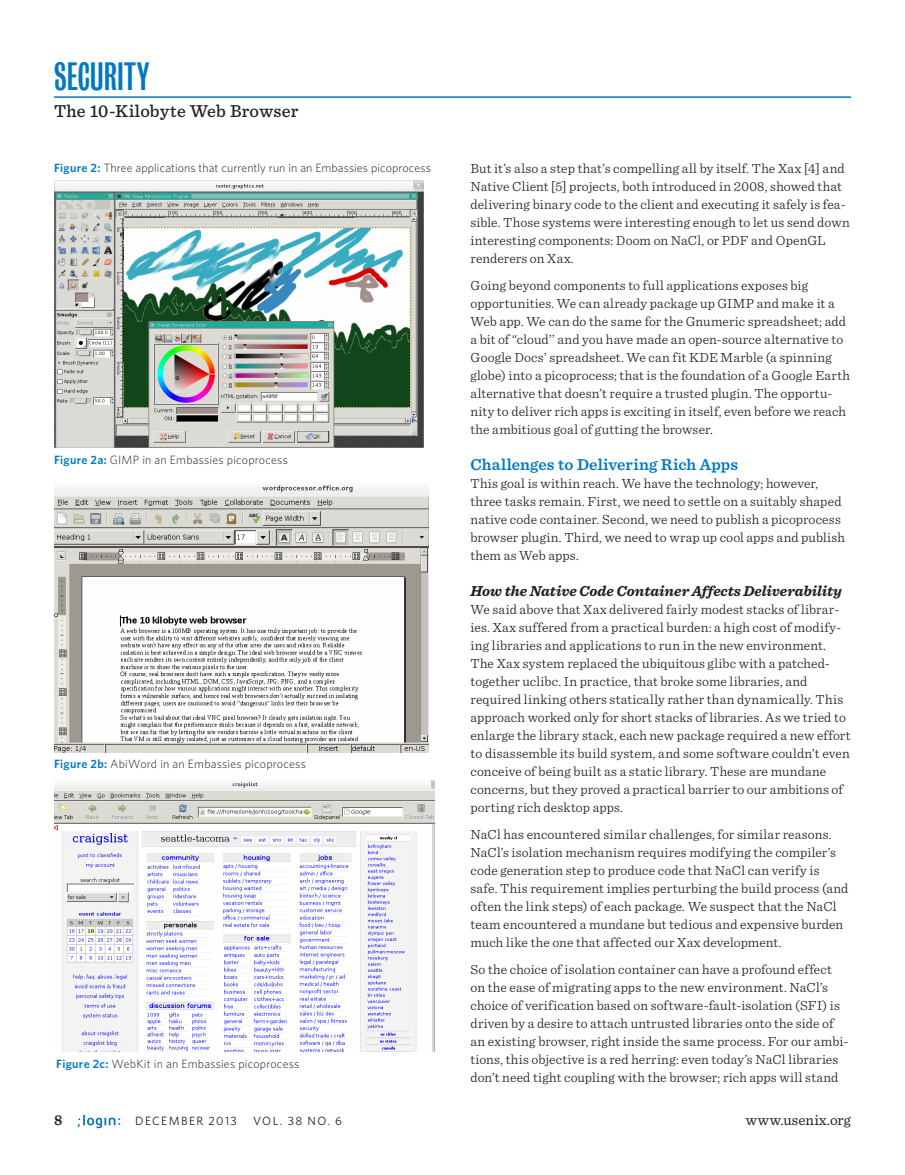
<style>
.page{position:relative;width:905px;height:1175px;background:#fff}
.page>*{position:absolute;margin:0;border:0;box-sizing:border-box;transform-origin:0 0}
.t1{font:36px "Bureau Grotesque One Three";color:#0079c2}
.t2{font:500 18px "Sentinel";letter-spacing:.015em;color:#231f20}
.t3{font:600 16.5px "Sentinel";letter-spacing:.005em;color:#0079c2}
.t4{font:italic 700 15px "Sentinel";letter-spacing:-.005em;color:#231f20}
.t5{font:15px "Sentinel";letter-spacing:.015em;color:#231f20}
.t6{font:600 15px "Sentinel";color:#231f20}
.t7{font:300 13.8px/18px "Sentinel";letter-spacing:.01em;color:#231f20}
.t8{font:300 12px "Whitney";letter-spacing:.015em;color:#231f20}
.t9{font:12px "Whitney";letter-spacing:.115em;color:#231f20}
.s1{font-weight:600;color:#0079c2}
</style>
<div class="page">
<svg style="left:77px;top:1115px;width:43px;height:13px"></svg>
<hr style="left:54px;top:96px;width:796px;height:2px;background:#0079c2">
<img style="left:54px;top:181px;width:369px;height:267px">
<img style="left:54px;top:485px;width:374px;height:267px">
<img style="left:54px;top:780px;width:380px;height:271px">
<h1 class="t1" style="left:54px;top:57px;width:97px">SECurity</h1>
<h2 class="t2" style="left:54px;top:98px;width:246px">The 10-Kilobyte Web Browser</h2>
<p class="t8" style="left:54px;top:159px;width:378px"><span class="s1">Figure 2:</span> Three applications that currently run in an Embassies picoprocess</p>
<p class="t8" style="left:54px;top:452px;width:235px"><span class="s1">Figure 2a:</span> GIMP in an Embassies picoprocess</p>
<p class="t8" style="left:54px;top:755px;width:253px"><span class="s1">Figure 2b:</span> AbiWord in an Embassies picoprocess</p>
<p class="t8" style="left:56px;top:1055px;width:245px"><span class="s1">Figure 2c:</span> WebKit in an Embassies picoprocess</p>
<p class="t7" style="left:470px;top:159px;width:381px">But it’s also a step that’s compelling all by itself. The Xax [4] and Native Client [5] projects, both introduced in 2008, showed that delivering binary code to the client and executing it safely is fea&shy;sible. Those systems were interesting enough to let us send down interesting components: Doom on NaCl, or PDF and OpenGL renderers on Xax.</p>
<p class="t7" style="left:470px;top:276px;width:381px">Going beyond components to full applications exposes big opportunities. We can already package up GIMP and make it a Web app. We can do the same for the Gnumeric spreadsheet; add a bit of “cloud’’ and you have made an open-source alternative to Google Docs’ spreadsheet. We can fit KDE Marble (a spinning globe) into a picoprocess; that is the foundation of a Google Earth alternative that doesn’t require a trusted plugin. The opportu&shy;nity to deliver rich apps is exciting in itself, even before we reach the ambitious goal of gutting the browser.</p>
<p class="t3" style="left:470px;top:452px;width:269px">Challenges to Delivering Rich Apps</p>
<p class="t7" style="left:470px;top:474px;width:376px">This goal is within reach. We have the technology; however, three tasks remain. First, we need to settle on a suitably shaped native code container. Second, we need to publish a picoprocess browser plugin. Third, we need to wrap up cool apps and publish them as Web apps.</p>
<p class="t4" style="left:470px;top:579px;width:373px">How the Native Code Container Affects Deliverability</p>
<p class="t7" style="left:470px;top:600px;width:381px">We said above that Xax delivered fairly modest stacks of librar&shy;ies. Xax suffered from a practical burden: a high cost of modify&shy;ing libraries and applications to run in the new environment.<br>The Xax system replaced the ubiquitous glibc with a patched&shy;together uclibc. In practice, that broke some libraries, and required linking others statically rather than dynamically. This approach worked only for short stacks of libraries. As we tried to enlarge the library stack, each new package required a new effort to disassemble its build system, and some software couldn’t even conceive of being built as a static library. These are mundane concerns, but they proved a practical barrier to our ambitions of porting rich desktop apps.</p>
<p class="t7" style="left:470px;top:825px;width:379px">NaCl has encountered similar challenges, for similar reasons.<br>NaCl’s isolation mechanism requires modifying the compiler’s code generation step to produce code that NaCl can verify is safe. This requirement implies perturbing the build process (and often the link steps) of each package. We suspect that the NaCl team encountered a mundane but tedious and expensive burden much like the one that affected our Xax development.</p>
<p class="t7" style="left:470px;top:959px;width:379px">So the choice of isolation container can have a profound effect on the ease of migrating apps to the new environment. NaCl’s choice of verification based on software-fault-isolation (SFI) is driven by a desire to attach untrusted libraries onto the side of an existing browser, right inside the same process. For our ambi&shy;tions, this objective is a red herring: even today’s NaCl libraries don’t need tight coupling with the browser; rich apps will stand</p>
<p class="t6" style="left:54px;top:1108px;width:10px">8</p>
<p class="t9" style="left:135px;top:1113px;width:103px">DECEMBER 2013</p>
<p class="t9" style="left:253px;top:1113px;width:90px">VOL. 38 NO. 6</p>
<p class="t5" style="left:745px;top:1108px;width:107px">www.usenix.org</p>
</div>
